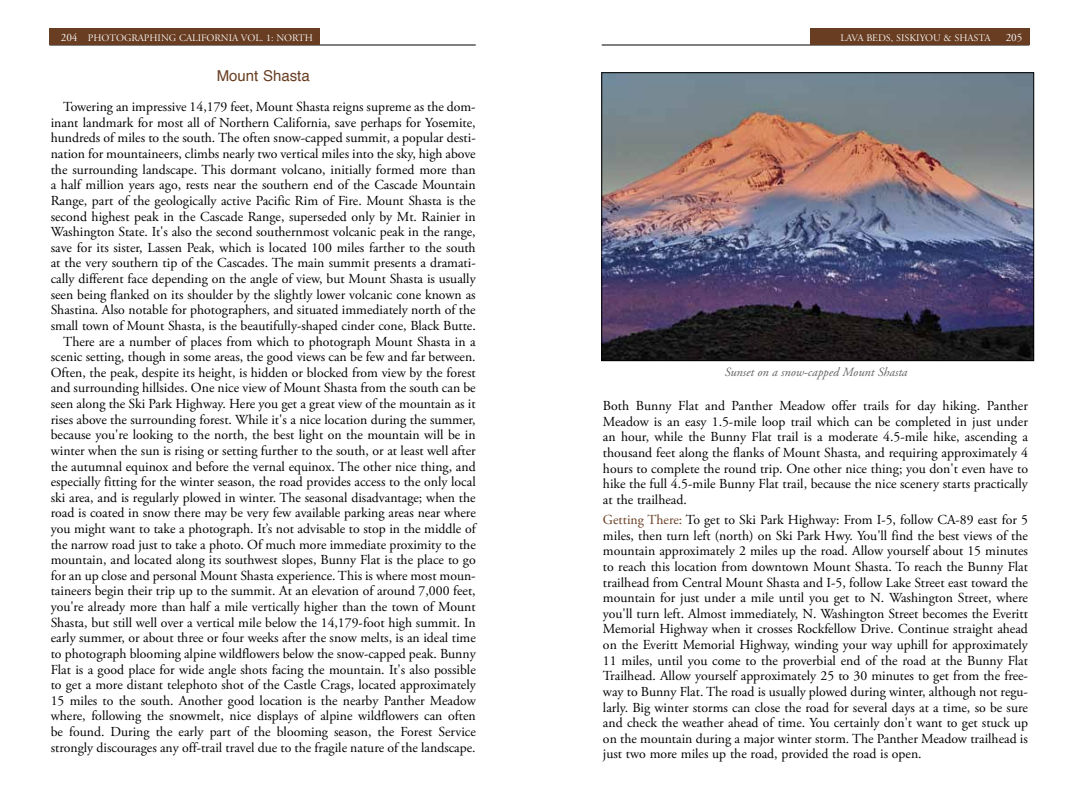
<style>
.page{position:relative;width:1080px;height:810px;background:#fff}
.page>*{position:absolute;margin:0;border:0;box-sizing:border-box;transform-origin:0 0}
.t1{font:15px "Helvetica";color:#683d21}
.t2{font:13.75px/15.6px "Adobe Garamond Pro";color:#000;text-align:justify}
.t3{font:italic 12.5px "Adobe Garamond Pro";color:#636363}
.t4{font:10px "Adobe Garamond Titling";color:#fff}
.s1{font-size:11.25px}
.s2{color:#683d21}
</style>
<div class="page">
<hr style="left:49px;top:45px;width:427px;height:1px;background:#000">
<hr style="left:602px;top:45px;width:427px;height:1px;background:#000">
<div style="left:810px;top:29px;width:219px;height:16px;background:#683d21"></div>
<div style="left:49px;top:29px;width:271px;height:16px;background:#683d21"></div>
<img style="left:604px;top:75px;width:428px;height:284px">
<div style="left:602px;top:73px;width:432px;height:288px;border:1px solid #000"></div>
<p class="t4" style="left:61px;top:32px;width:254px"><span class="s1">204</span> PHOTOGRAPHING CALIFORNIA VOL. 1: NORTH</p>
<p class="t4" style="left:841px;top:32px;width:184px">LAVA BEDS, SISKIYOU &amp; SHASTA <span class="s1">205</span></p>
<p class="t1" style="left:217px;top:64px;width:94px">Mount Shasta</p>
<p class="t2" style="left:51px;top:100px;width:427px;text-align:right">Towering an impressive 14,179 feet, Mount Shasta reigns supreme as the dom&shy;inant landmark for most all of Northern California, save perhaps for Yosemite, hundreds of miles to the south. The often snow-capped summit, a popular desti&shy;nation for mountaineers, climbs nearly two vertical miles into the sky, high above the surrounding landscape. This dormant volcano, initially formed more than a half million years ago, rests near the southern end of the Cascade Mountain Range, part of the geologically active Pacific Rim of Fire. Mount Shasta is the second highest peak in the Cascade Range, superseded only by Mt. Rainier in Washington State. It's also the second southernmost volcanic peak in the range, save for its sister, Lassen Peak, which is located 100 miles farther to the south at the very southern tip of the Cascades. The main summit presents a dramati&shy;cally different face depending on the angle of view, but Mount Shasta is usually seen being flanked on its shoulder by the slightly lower volcanic cone known as Shastina. Also notable for photographers, and situated immediately north of the small town of Mount Shasta, is the beautifully-shaped cinder cone, Black Butte.<br>There are a number of places from which to photograph Mount Shasta in a scenic setting, though in some areas, the good views can be few and far between.<br>Often, the peak, despite its height, is hidden or blocked from view by the forest and surrounding hillsides. One nice view of Mount Shasta from the south can be seen along the Ski Park Highway. Here you get a great view of the mountain as it rises above the surrounding forest. While it's a nice location during the summer, because you're looking to the north, the best light on the mountain will be in winter when the sun is rising or setting further to the south, or at least well after the autumnal equinox and before the vernal equinox. The other nice thing, and especially fitting for the winter season, the road provides access to the only local ski area, and is regularly plowed in winter. The seasonal disadvantage; when the road is coated in snow there may be very few available parking areas near where you might want to take a photograph. It’s not advisable to stop in the middle of the narrow road just to take a photo. Of much more immediate proximity to the mountain, and located along its southwest slopes, Bunny Flat is the place to go for an up close and personal Mount Shasta experience. This is where most moun&shy;taineers begin their trip up to the summit. At an elevation of around 7,000 feet, you're already more than half a mile vertically higher than the town of Mount Shasta, but still well over a vertical mile below the 14,179-foot high summit. In early summer, or about three or four weeks after the snow melts, is an ideal time to photograph blooming alpine wildflowers below the snow-capped peak. Bunny Flat is a good place for wide angle shots facing the mountain. It's also possible to get a more distant telephoto shot of the Castle Crags, located approximately 15 miles to the south. Another good location is the nearby Panther Meadow where, following the snowmelt, nice displays of alpine wildflowers can often be found. During the early part of the blooming season, the Forest Service strongly discourages any off-trail travel due to the fragile nature of the landscape.</p>
<p class="t3" style="left:725px;top:364px;width:184px">Sunset on a snow-capped Mount Shasta</p>
<p class="t2" style="left:603px;top:399px;width:427px">Both Bunny Flat and Panther Meadow offer trails for day hiking. Panther Meadow is an easy 1.5-mile loop trail which can be completed in just under an hour, while the Bunny Flat trail is a moderate 4.5-mile hike, ascending a thousand feet along the flanks of Mount Shasta, and requiring approximately 4 hours to complete the round trip. One other nice thing; you don't even have to hike the full 4.5-mile Bunny Flat trail, because the nice scenery starts practically at the trailhead.</p>
<p class="t2" style="left:603px;top:512px;width:427px"><span class="s2">Getting There:</span> To get to Ski Park Highway: From I-5, follow CA-89 east for 5 miles, then turn left (north) on Ski Park Hwy. You'll find the best views of the mountain approximately 2 miles up the road. Allow yourself about 15 minutes to reach this location from downtown Mount Shasta. To reach the Bunny Flat trailhead from Central Mount Shasta and I-5, follow Lake Street east toward the mountain for just under a mile until you get to N. Washington Street, where you'll turn left. Almost immediately, N. Washington Street becomes the Everitt Memorial Highway when it crosses Rockfellow Drive. Continue straight ahead on the Everitt Memorial Highway, winding your way uphill for approximately 11 miles, until you come to the proverbial end of the road at the Bunny Flat Trailhead. Allow yourself approximately 25 to 30 minutes to get from the free&shy;way to Bunny Flat. The road is usually plowed during winter, although not regu&shy;larly. Big winter storms can close the road for several days at a time, so be sure and check the weather ahead of time. You certainly don't want to get stuck up on the mountain during a major winter storm. The Panther Meadow trailhead is just two more miles up the road, provided the road is open.</p>
</div>
